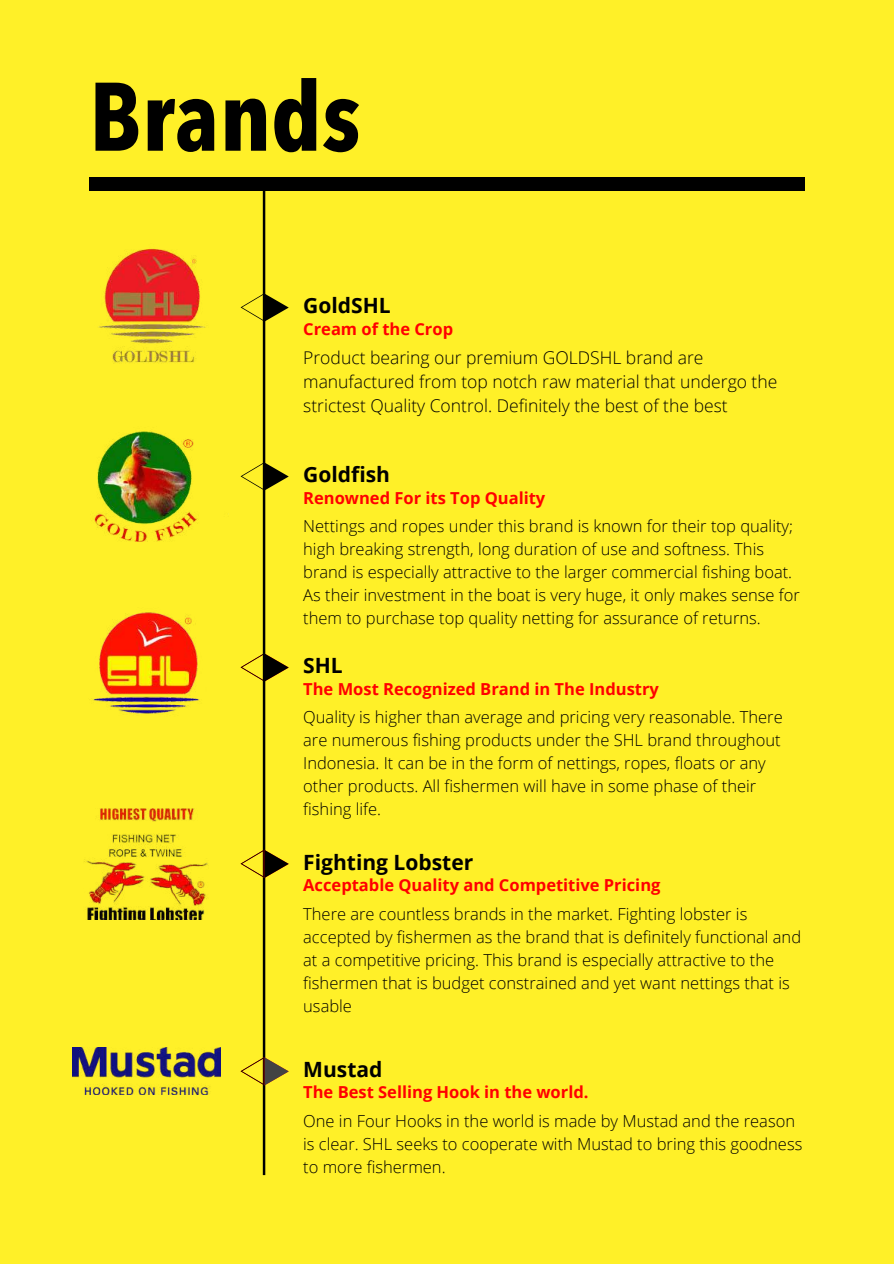
<style>
.page{position:relative;width:894px;height:1264px;background:#fff}
.page>*{position:absolute;margin:0;border:0;box-sizing:border-box;transform-origin:0 0}
.t1{font:700 96.15px "Avenir Next Condensed";color:#000}
.t2{font:700 21px "Open Sans";color:#000}
.t3{font:300 17.55px/24.2px "Open Sans";color:#000}
.t4{font:300 16.5px/23px "Open Sans";color:#000}
.t5{font:700 16.5px "Open Sans";color:#f00}
</style>
<div class="page">
<div style="left:0;top:0;width:893px;height:1263px;background:#fff028"></div>
<img style="left:98px;top:248px;width:108px;height:115px">
<img style="left:94px;top:431px;width:104px;height:111px">
<img style="left:93px;top:612px;width:107px;height:102px">
<img style="left:84px;top:808px;width:124px;height:111px">
<img style="left:73px;top:1047px;width:147px;height:47px">
<div style="left:89px;top:177px;width:715px;height:14px;background:#000"></div>
<svg style="left:240px;top:191px;width:49px;height:984px"></svg>
<h1 class="t1" style="left:89px;top:55px;width:273px">Brands</h1>
<p class="t2" style="left:303px;top:291px;width:89px">GoldSHL</p>
<p class="t5" style="left:303px;top:317px;width:151px">Cream of the Crop</p>
<p class="t3" style="left:303px;top:345px;width:475px">Product bearing our premium GOLDSHL brand are manufactured from top notch raw material that undergo the strictest Quality Control. Definitely the best of the best</p>
<p class="t2" style="left:303px;top:460px;width:88px">Goldfish</p>
<p class="t5" style="left:303px;top:486px;width:243px">Renowned For its Top Quality</p>
<p class="t4" style="left:303px;top:514px;width:498px">Nettings and ropes under this brand is known for their top quality; high breaking strength, long duration of use and softness. This brand is especially attractive to the larger commercial fishing boat.<br>As their investment in the boat is very huge, it only makes sense for them to purchase top quality netting for assurance of returns.</p>
<p class="t2" style="left:303px;top:651px;width:41px">SHL</p>
<p class="t5" style="left:303px;top:677px;width:357px">The Most Recognized Brand in The Industry</p>
<p class="t4" style="left:303px;top:705px;width:481px">Quality is higher than average and pricing very reasonable. There are numerous fishing products under the SHL brand throughout Indonesia. It can be in the form of nettings, ropes, floats or any other products. All fishermen will have in some phase of their fishing life.</p>
<p class="t2" style="left:303px;top:847px;width:172px">Fighting Lobster</p>
<p class="t5" style="left:303px;top:873px;width:358px">Acceptable Quality and Competitive Pricing</p>
<p class="t4" style="left:303px;top:901px;width:499px">There are countless brands in the market. Fighting lobster is accepted by fishermen as the brand that is definitely functional and at a competitive pricing. This brand is especially attractive to the fishermen that is budget constrained and yet want nettings that is usable</p>
<p class="t2" style="left:303px;top:1054px;width:81px">Mustad</p>
<p class="t5" style="left:303px;top:1080px;width:287px">The Best Selling Hook in the world.</p>
<p class="t4" style="left:303px;top:1109px;width:500px">One in Four Hooks in the world is made by Mustad and the reason is clear. SHL seeks to cooperate with Mustad to bring this goodness to more fishermen.</p>
</div>
